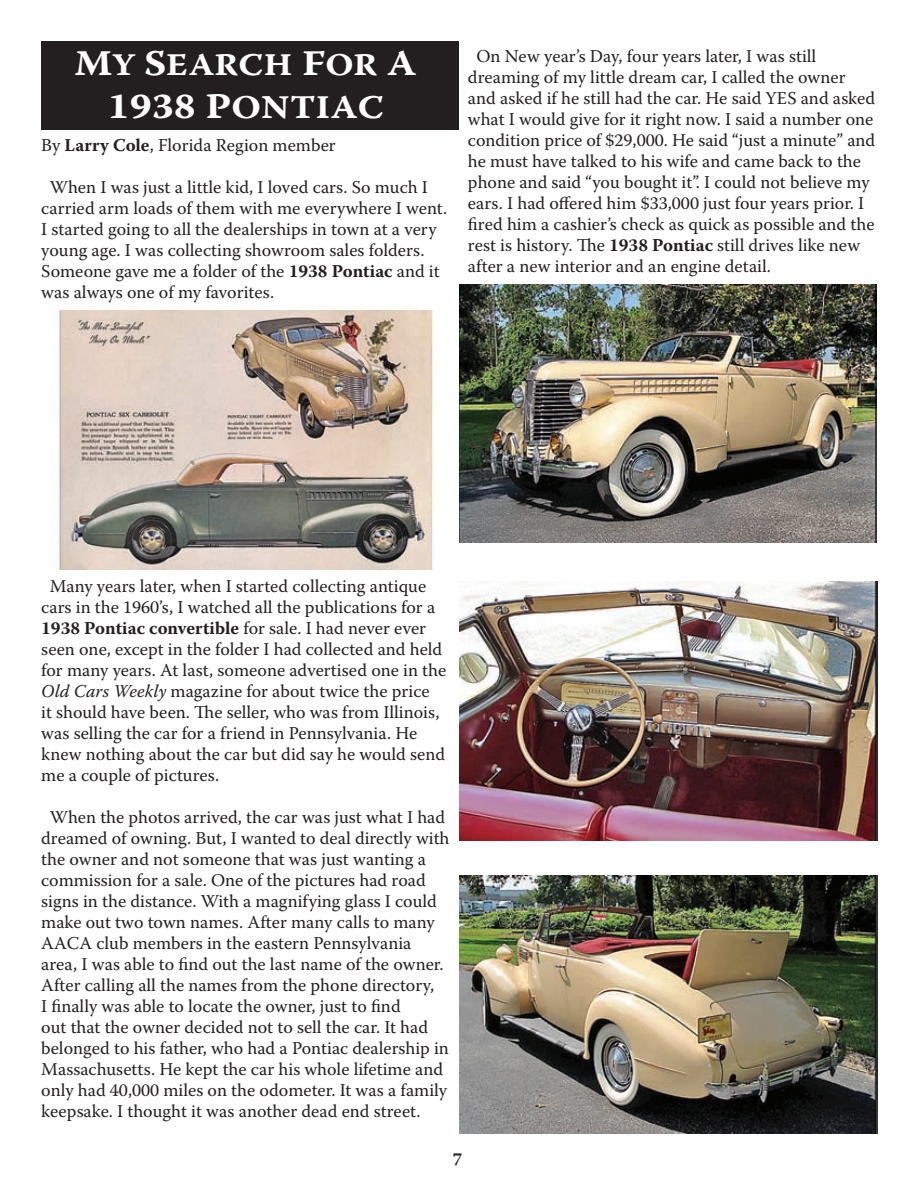
<style>
.page{position:relative;width:918px;height:1188px;background:#fff}
.page>*{position:absolute;margin:0;border:0;box-sizing:border-box;transform-origin:0 0}
.t1{font:33px "Warnock Pro Bold Capt";letter-spacing:.005em;color:#fff;scale:1.1 1}
.t2{font:31.5px "Warnock Pro Bold Capt";letter-spacing:.005em;color:#fff;scale:1.1 1}
.t3{font:18px/21px "Warnock Pro";color:#231f20}
.t4{font:700 18px "Warnock Pro";color:#231f20}
.s1{font-size:36px}
.s2{font-weight:700}
.s3{font-style:italic}
</style>
<div class="page">
<img style="left:58px;top:310px;width:375px;height:259px">
<div style="left:41px;top:41px;width:418px;height:89px;background:#231f20"></div>
<img style="left:459px;top:284px;width:418px;height:259px">
<img style="left:459px;top:875px;width:418px;height:259px">
<img style="left:459px;top:582px;width:418px;height:258px">
<h2 class="t2" style="left:75px;top:46px;width:313px"><span class="s1">M</span>Y <span class="s1">S</span>EARCH <span class="s1">F</span>OR <span class="s1">A</span></h2>
<h1 class="t1" style="left:108px;top:87px;width:252px"><span class="s1">1938 P</span>ONTIAC</h1>
<p class="t3" style="left:41px;top:134px;width:296px">By <span class="s2">Larry Cole</span>, Florida Region member</p>
<p class="t3" style="left:41px;top:176px;width:408px;text-indent:8px">When I was just a little kid, I loved cars. So much I carried arm loads of them with me everywhere I went.<br>I started going to all the dealerships in town at a very young age. I was collecting showroom sales folders.<br>Someone gave me a folder of the <span class="s2">1938 Pontiac</span> and it was always one of my favorites.</p>
<p class="t3" style="left:468px;top:45px;width:409px;text-indent:8px">On New year’s Day, four years later, I was still dreaming of my little dream car, I called the owner and asked if he still had the car. He said YES and asked what I would give for it right now. I said a number one condition price of $29,000. He said “just a minute” and he must have talked to his wife and came back to the phone and said “you bought it”. I could not believe my ears. I had offered him $33,000 just four years prior. I fired him a cashier’s check as quick as possible and the rest is history. The <span class="s2">1938 Pontiac</span> still drives like new after a new interior and an engine detail.</p>
<p class="t3" style="left:41px;top:575px;width:406px;text-indent:8px">Many years later, when I started collecting antique cars in the 1960’s, I watched all the publications for a <span class="s2">1938 Pontiac convertible</span> for sale. I had never ever seen one, except in the folder I had collected and held for many years. At last, someone advertised one in the <span class="s3">Old Cars Weekly</span> magazine for about twice the price<br>it should have been. The seller, who was from Illinois, was selling the car for a friend in Pennsylvania. He knew nothing about the car but did say he would send me a couple of pictures.</p>
<p class="t3" style="left:41px;top:807px;width:410px;text-indent:8px">When the photos arrived, the car was just what I had dreamed of owning. But, I wanted to deal directly with the owner and not someone that was just wanting a commission for a sale. One of the pictures had road signs in the distance. With a magnifying glass I could make out two town names. After many calls to many AACA club members in the eastern Pennsylvania area, I was able to find out the last name of the owner.<br>After calling all the names from the phone directory,<br>I finally was able to locate the owner, just to find<br>out that the owner decided not to sell the car. It had belonged to his father, who had a Pontiac dealership in Massachusetts. He kept the car his whole lifetime and only had 40,000 miles on the odometer. It was a family keepsake. I thought it was another dead end street.</p>
<p class="t4" style="left:453px;top:1148px;width:11px">7</p>
</div>
